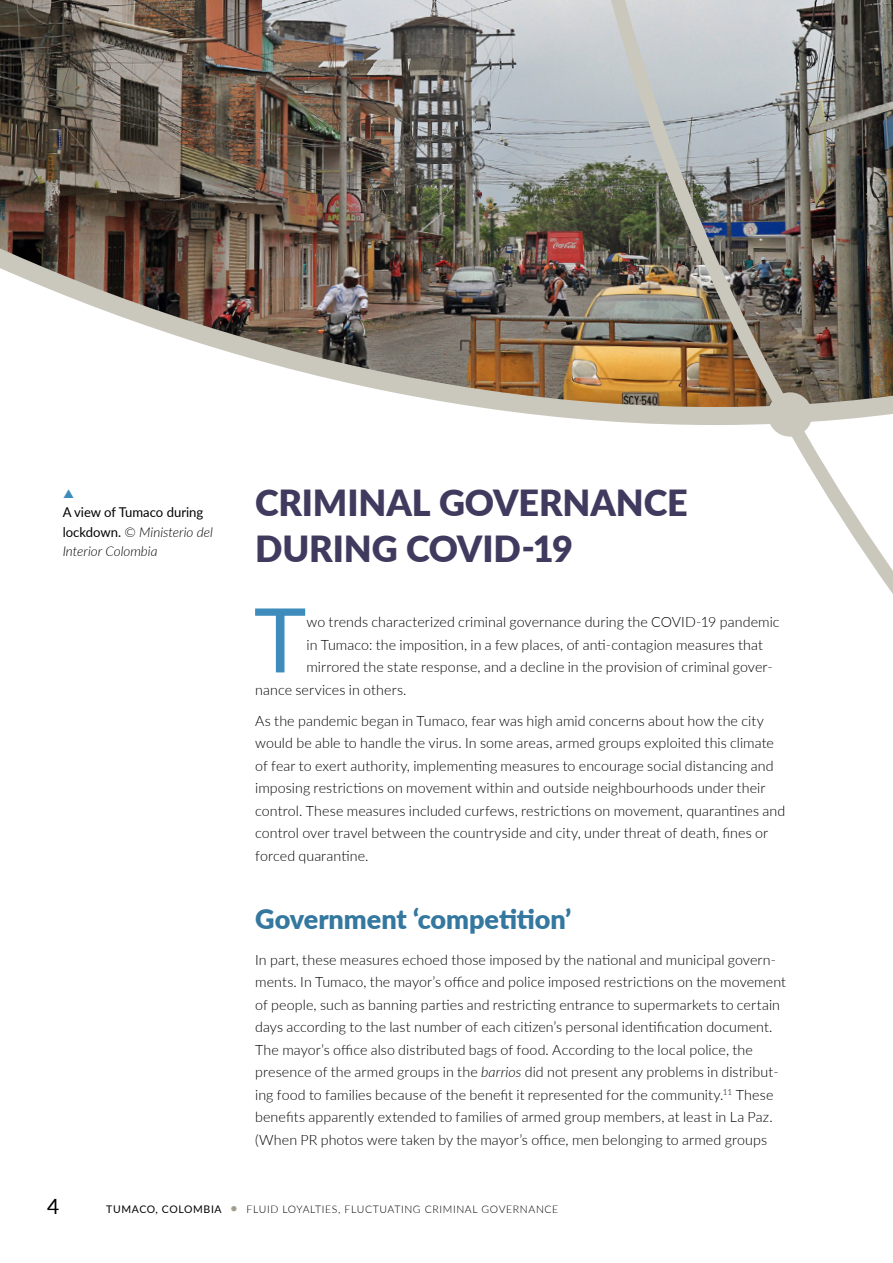
<style>
.page{position:relative;width:893px;height:1263px;background:#fff}
.page>*{position:absolute;margin:0;border:0;box-sizing:border-box;transform-origin:0 0}
.t1{font:89.25px "Lato";color:#3d8cbc}
.t2{font:900 36px/46.5px "Lato";letter-spacing:-.005em;color:#403a5e}
.t3{font:900 27px "Lato";color:#34779f}
.t4{font:21px "Lato";color:#000}
.t5{font:300 14.25px/22.5px "Lato";letter-spacing:.005em;color:#000}
.t6{font:italic 300 13.5px/19.5px "Lato";color:#000}
.t7{font:300 10.5px "Lato";letter-spacing:.06em;color:#000}
.s1{font-weight:400;font-style:normal}
.s2{font-style:italic}
.s3{font-weight:400}
.s4{font-size:18px;color:#a39e8c}
</style>
<div class="page">
<img style="left:0;top:0;width:595px;height:223px">
<img style="left:0;top:223px;width:595px;height:198px">
<img style="left:595px;top:0;width:298px;height:594px">
<p class="t6" style="left:63px;top:502px;width:152px"><span class="s1">A view of Tumaco during lockdown.</span> © Ministerio del<br>Interior Colombia</p>
<h2 class="t2" style="left:255px;top:478px;width:434px">CRIMINAL GOVERNANCE<br>DURING COVID-19</h2>
<h1 class="t1" style="left:254px;top:576px;width:54px">T</h1>
<p class="t5" style="left:306px;top:610px;width:475px">wo trends characterized criminal governance during the COVID-19 pandemic</p>
<p class="t5" style="left:306px;top:633px;width:458px">in Tumaco: the imposition, in a few places, of anti-contagion measures that</p>
<p class="t5" style="left:306px;top:655px;width:468px">mirrored the state response, and a decline in the provision of criminal gover-</p>
<p class="t5" style="left:255px;top:678px;width:153px">nance services in others.</p>
<p class="t5" style="left:255px;top:709px;width:532px">As the pandemic began in Tumaco, fear was high amid concerns about how the city would be able to handle the virus. In some areas, armed groups exploited this climate of fear to exert authority, implementing measures to encourage social distancing and imposing restrictions on movement within and outside neighbourhoods under their control. These measures included curfews, restrictions on movement, quarantines and control over travel between the countryside and city, under threat of death, fines or forced quarantine.</p>
<h3 class="t3" style="left:255px;top:899px;width:318px">Government ‘competition’</h3>
<p class="t5" style="left:255px;top:948px;width:532px">In part, these measures echoed those imposed by the national and municipal govern&shy;ments. In Tumaco, the mayor’s office and police imposed restrictions on the movement of people, such as banning parties and restricting entrance to supermarkets to certain days according to the last number of each citizen’s personal identification document.<br>The mayor’s office also distributed bags of food. According to the local police, the presence of the armed groups in the <span class="s2">barrios</span> did not present any problems in distribut&shy;ing food to families because of the benefit it represented for the community.<sup>11</sup> These benefits apparently extended to families of armed group members, at least in La Paz. (When PR photos were taken by the mayor’s office, men belonging to armed groups</p>
<h3 class="t4" style="left:47px;top:1191px;width:14px">4</h3>
<p class="t7" style="left:106px;top:1202px;width:454px"><span class="s3">TUMACO, COLOMBIA</span> <span class="s4">•</span> FLUID LOYALTIES, FLUCTUATING CRIMINAL GOVERNANCE</p>
</div>
